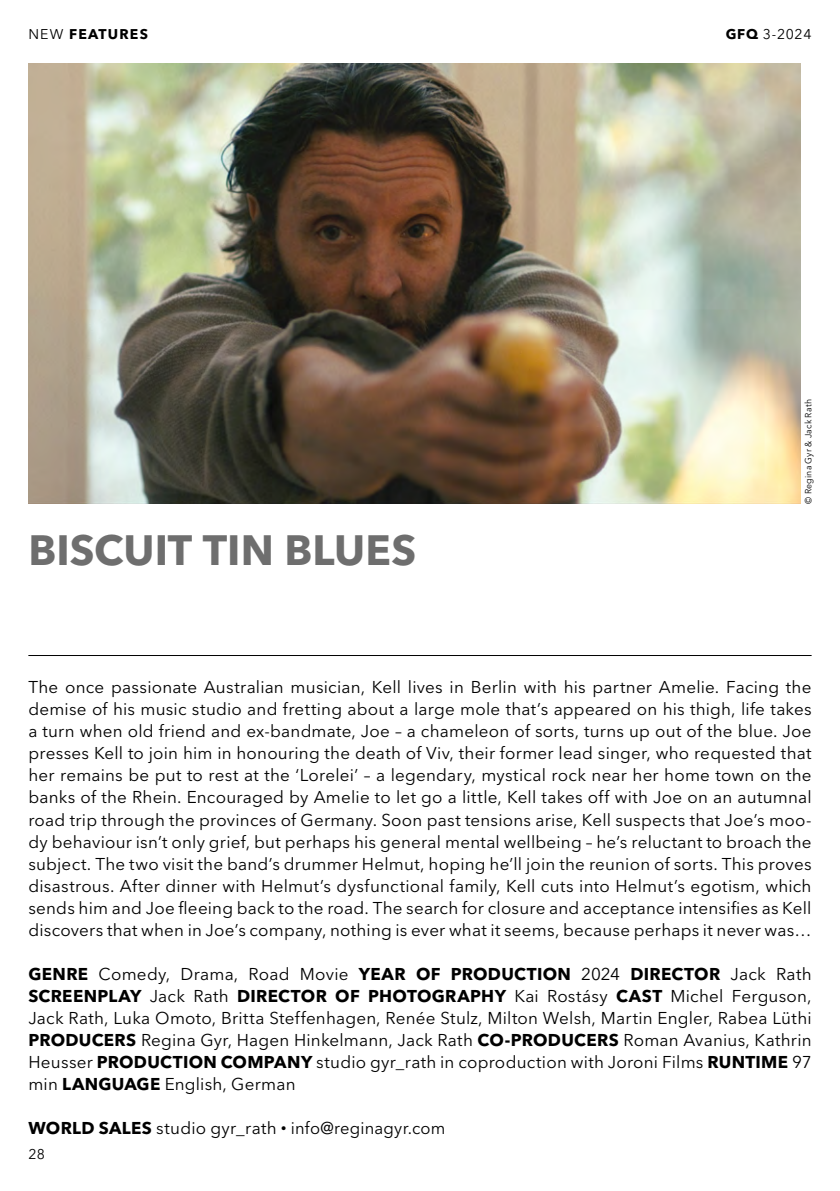
<style>
.page{position:relative;width:840px;height:1191px;background:#fff}
.page>*{position:absolute;margin:0;border:0;box-sizing:border-box;transform-origin:0 0}
.t1{font:700 42px "Avenir Next LT Pro";color:#6e6e6e}
.t2{font:17px/22px "Avenir Next LT Pro";letter-spacing:.01em;color:#000;text-align:justify}
.t3{font:14px "Avenir Next LT Pro";letter-spacing:.05em;color:#000}
.t4{font:700 14px "Avenir Next LT Pro";letter-spacing:.085em;color:#000}
.t5{font:9px "Avenir Next LT Pro";letter-spacing:.025em;color:#000}
.s1{font-weight:400}
.s2{font-weight:700}
.s3{font-weight:700;font-size:20px}
</style>
<div class="page">
<hr style="left:28px;top:655px;width:783px;height:1px;background:#000">
<img style="left:28px;top:64px;width:771px;height:439px">
<p class="t4" style="left:28px;top:25px;width:121px"><span class="s1">NEW</span> FEATURES</p>
<p class="t3" style="left:725px;top:25px;width:87px"><span class="s2">GFQ</span> 3-2024</p>
<h1 class="t1" style="left:28px;top:524px;width:389px">BISCUIT TIN BLUES</h1>
<p class="t5" style="left:802px;top:503px;width:106px;rotate:-90deg">© Regina Gyr &amp; Jack Rath</p>
<p class="t2" style="left:28px;top:676px;width:784px">The once passionate Australian musician, Kell lives in Berlin with his partner Amelie. Facing the demise of his music studio and fretting about a large mole that’s appeared on his thigh, life takes a turn when old friend and ex-bandmate, Joe – a chameleon of sorts, turns up out of the blue. Joe presses Kell to join him in honouring the death of Viv, their former lead singer, who requested that her remains be put to rest at the ‘Lorelei’ – a legendary, mystical rock near her home town on the banks of the Rhein. Encouraged by Amelie to let go a little, Kell takes off with Joe on an autumnal road trip through the provinces of Germany. Soon past tensions arise, Kell suspects that Joe’s moo&shy;dy behaviour isn’t only grief, but perhaps his general mental wellbeing – he’s reluctant to broach the subject. The two visit the band’s drummer Helmut, hoping he’ll join the reunion of sorts. This proves disastrous. After dinner with Helmut’s dysfunctional family, Kell cuts into Helmut’s egotism, which sends him and Joe fleeing back to the road. The search for closure and acceptance intensifies as Kell discovers that when in Joe’s company, nothing is ever what it seems, because perhaps it never was…</p>
<p class="t2" style="left:28px;top:962px;width:784px"><span class="s2">GENRE</span> Comedy, Drama, Road Movie <span class="s2">YEAR OF PRODUCTION</span> 2024 <span class="s2">DIRECTOR</span> Jack Rath <span class="s2">SCREENPLAY</span> Jack Rath <span class="s2">DIRECTOR OF PHOTOGRAPHY</span> Kai Rostásy <span class="s2">CAST</span> Michel Ferguson, Jack Rath, Luka Omoto, Britta Steffenhagen, Renée Stulz, Milton Welsh, Martin Engler, Rabea Lüthi <span class="s2">PRODUCERS</span> Regina Gyr, Hagen Hinkelmann, Jack Rath <span class="s2">CO-PRODUCERS</span> Roman Avanius, Kathrin Heusser <span class="s2">PRODUCTION COMPANY</span> studio gyr_rath in coproduction with Joroni Films <span class="s2">RUNTIME</span> 97 min <span class="s2">LANGUAGE</span> English, German</p>
<p class="t2" style="left:28px;top:1116px;width:418px"><span class="s2">WORLD SALES</span> studio gyr_rath <span class="s3">·</span> info@reginagyr.com</p>
<p class="t3" style="left:28px;top:1145px;width:18px">28</p>
</div>
